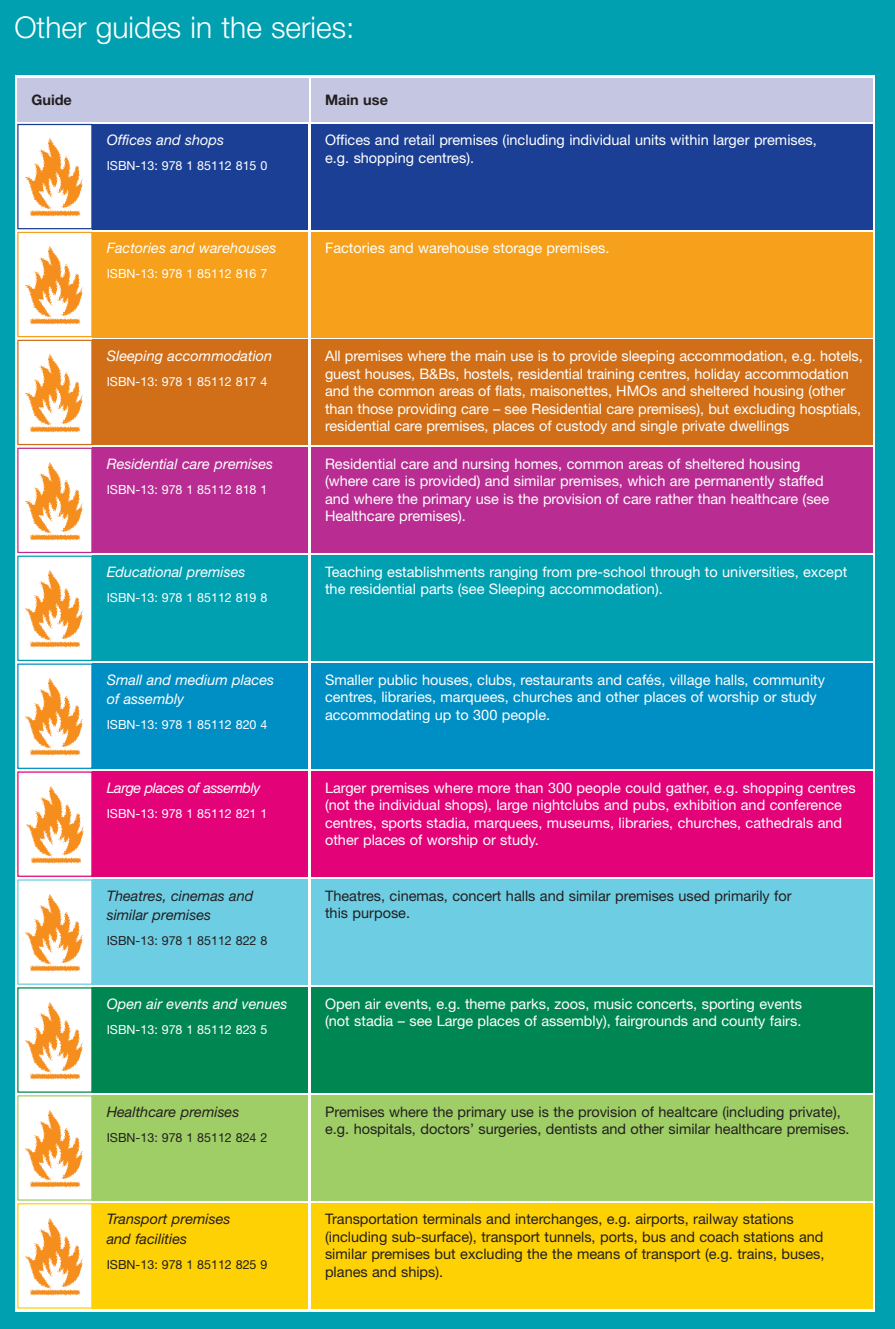
<style>
.page{position:relative;width:895px;height:1329px;background:#00a0b0}
.page>*{position:absolute;margin:0;border:0;box-sizing:border-box;transform-origin:0 0}
.t1{font:300 30px "Helvetica Neue";color:#fff}
.t2{font:14.5px/17.5px "Helvetica Neue";color:#fff}
.t3{font:14.5px/17.5px "Helvetica Neue";color:#231f20}
.t4{font:italic 14.5px/19.2px "Helvetica Neue";color:#fff}
.t5{font:italic 14.5px/19.2px "Helvetica Neue";color:#231f20}
.t6{font:italic 14.5px "Helvetica Neue";letter-spacing:-.035em;color:#fff}
.t7{font:700 14.5px "Helvetica Neue";color:#231f20}
.t8{font:12.5px "Helvetica Neue";color:#fff}
.t9{font:12.5px "Helvetica Neue";color:#231f20}
</style>
<div class="page">
<div style="left:15px;top:75px;width:860px;height:1236px;background:#fff"></div>
<img style="left:25px;top:138px;width:58px;height:79px">
<div style="left:17px;top:124px;width:76px;height:105px;border:1px solid #1b3f94"></div>
<div style="left:93px;top:124px;width:215px;height:105px;background:#1b3f94"></div>
<div style="left:311px;top:124px;width:561px;height:105px;background:#1b3f94"></div>
<img style="left:25px;top:246px;width:58px;height:79px">
<div style="left:17px;top:232px;width:76px;height:105px;border:1px solid #f6a01b"></div>
<div style="left:93px;top:232px;width:215px;height:105px;background:#f6a01b"></div>
<div style="left:311px;top:232px;width:561px;height:105px;background:#f6a01b"></div>
<img style="left:25px;top:354px;width:58px;height:79px">
<div style="left:17px;top:340px;width:76px;height:105px;border:1px solid #d06f18"></div>
<div style="left:93px;top:340px;width:215px;height:105px;background:#d06f18"></div>
<div style="left:311px;top:340px;width:561px;height:105px;background:#d06f18"></div>
<img style="left:25px;top:462px;width:58px;height:79px">
<div style="left:17px;top:448px;width:76px;height:105px;border:1px solid #b92d92"></div>
<div style="left:93px;top:448px;width:215px;height:105px;background:#b92d92"></div>
<div style="left:311px;top:448px;width:561px;height:105px;background:#b92d92"></div>
<img style="left:25px;top:570px;width:58px;height:78px">
<div style="left:17px;top:555px;width:76px;height:106px;border:1px solid #00a0b0"></div>
<div style="left:93px;top:555px;width:215px;height:106px;background:#00a0b0"></div>
<div style="left:311px;top:555px;width:561px;height:106px;background:#00a0b0"></div>
<img style="left:25px;top:678px;width:58px;height:78px">
<div style="left:17px;top:663px;width:76px;height:106px;border:1px solid #008fc5"></div>
<div style="left:93px;top:663px;width:215px;height:106px;background:#008fc5"></div>
<div style="left:311px;top:663px;width:561px;height:106px;background:#008fc5"></div>
<img style="left:26px;top:786px;width:58px;height:78px">
<div style="left:17px;top:771px;width:76px;height:106px;border:1px solid #e40278"></div>
<div style="left:93px;top:771px;width:215px;height:106px;background:#e40278"></div>
<div style="left:311px;top:771px;width:561px;height:106px;background:#e40278"></div>
<img style="left:25px;top:894px;width:58px;height:78px">
<div style="left:17px;top:879px;width:76px;height:106px;border:1px solid #6dcde3"></div>
<div style="left:93px;top:879px;width:215px;height:106px;background:#6dcde3"></div>
<div style="left:311px;top:879px;width:561px;height:106px;background:#6dcde3"></div>
<img style="left:25px;top:1002px;width:58px;height:78px">
<div style="left:17px;top:987px;width:76px;height:106px;border:1px solid #008751"></div>
<div style="left:93px;top:987px;width:215px;height:106px;background:#008751"></div>
<div style="left:311px;top:987px;width:561px;height:106px;background:#008751"></div>
<img style="left:25px;top:1110px;width:58px;height:78px">
<div style="left:17px;top:1095px;width:76px;height:105px;border:1px solid #9fce66"></div>
<div style="left:93px;top:1095px;width:215px;height:105px;background:#9fce66"></div>
<div style="left:311px;top:1095px;width:561px;height:105px;background:#9fce66"></div>
<img style="left:25px;top:1218px;width:58px;height:78px">
<div style="left:17px;top:1203px;width:76px;height:105px;border:1px solid #fed105"></div>
<div style="left:93px;top:1203px;width:215px;height:105px;background:#fed105"></div>
<div style="left:311px;top:1203px;width:561px;height:105px;background:#fed105"></div>
<div style="left:17px;top:78px;width:291px;height:43px;background:#c5c6e1"></div>
<div style="left:311px;top:78px;width:561px;height:43px;background:#c5c6e1"></div>
<h1 class="t1" style="left:14px;top:16px;width:342px">Other guides in the series:</h1>
<p class="t7" style="left:31px;top:94px;width:42px">Guide</p>
<p class="t7" style="left:325px;top:95px;width:64px">Main use</p>
<p class="t4" style="left:107px;top:132px;width:119px">Offices and shops</p>
<p class="t8" style="left:107px;top:161px;width:162px">ISBN-13: 978 1 85112 815 0</p>
<p class="t2" style="left:325px;top:133px;width:493px">Offices and retail premises (including individual units within larger premises, e.g. shopping centres).</p>
<p class="t4" style="left:107px;top:240px;width:171px">Factories and warehouses</p>
<p class="t8" style="left:107px;top:269px;width:162px">ISBN-13: 978 1 85112 816 7</p>
<p class="t2" style="left:325px;top:241px;width:286px">Factories and warehouse storage premises.</p>
<p class="t4" style="left:107px;top:348px;width:167px">Sleeping accommodation</p>
<p class="t8" style="left:107px;top:377px;width:162px">ISBN-13: 978 1 85112 817 4</p>
<p class="t2" style="left:325px;top:348px;width:539px">All premises where the main use is to provide sleeping accommodation, e.g. hotels, guest houses, B&amp;Bs, hostels, residential training centres, holiday accommodation and the common areas of flats, maisonettes, HMOs and sheltered housing (other than those providing care – see Residential care premises), but excluding hosptials, residential care premises, places of custody and single private dwellings</p>
<p class="t4" style="left:107px;top:455px;width:168px">Residential care premises</p>
<p class="t8" style="left:107px;top:485px;width:162px">ISBN-13: 978 1 85112 818 1</p>
<p class="t2" style="left:325px;top:456px;width:506px">Residential care and nursing homes, common areas of sheltered housing (where care is provided) and similar premises, which are permanently staffed and where the primary use is the provision of care rather than healthcare (see Healthcare premises).</p>
<p class="t4" style="left:107px;top:563px;width:140px">Educational premises</p>
<p class="t8" style="left:107px;top:593px;width:162px">ISBN-13: 978 1 85112 819 8</p>
<p class="t2" style="left:325px;top:564px;width:524px">Teaching establishments ranging from pre-school through to universities, except the residential parts (see Sleeping accommodation).</p>
<p class="t4" style="left:107px;top:671px;width:169px">Small and medium places of assembly</p>
<p class="t8" style="left:107px;top:720px;width:162px">ISBN-13: 978 1 85112 820 4</p>
<p class="t2" style="left:325px;top:672px;width:502px">Smaller public houses, clubs, restaurants and cafés, village halls, community centres, libraries, marquees, churches and other places of worship or study accommodating up to 300 people.</p>
<p class="t6" style="left:107px;top:782px;width:155px">Large places of assembly</p>
<p class="t8" style="left:107px;top:809px;width:162px">ISBN-13: 978 1 85112 821 1</p>
<p class="t2" style="left:325px;top:780px;width:532px">Larger premises where more than 300 people could gather, e.g. shopping centres (not the individual shops), large nightclubs and pubs, exhibition and conference centres, sports stadia, marquees, museums, libraries, churches, cathedrals and other places of worship or study.</p>
<p class="t5" style="left:107px;top:887px;width:148px">Theatres, cinemas and similar premises</p>
<p class="t9" style="left:107px;top:936px;width:162px">ISBN-13: 978 1 85112 822 8</p>
<p class="t3" style="left:325px;top:888px;width:468px">Theatres, cinemas, concert halls and similar premises used primarily for this purpose.</p>
<p class="t4" style="left:107px;top:995px;width:182px">Open air events and venues</p>
<p class="t8" style="left:107px;top:1024px;width:162px">ISBN-13: 978 1 85112 823 5</p>
<p class="t2" style="left:325px;top:996px;width:479px">Open air events, e.g. theme parks, zoos, music concerts, sporting events (not stadia – see Large places of assembly), fairgrounds and county fairs.</p>
<p class="t5" style="left:107px;top:1103px;width:134px">Healthcare premises</p>
<p class="t9" style="left:107px;top:1132px;width:162px">ISBN-13: 978 1 85112 824 2</p>
<p class="t3" style="left:325px;top:1104px;width:526px">Premises where the primary use is the provision of healtcare (including private), e.g. hospitals, doctors’ surgeries, dentists and other similar healthcare premises.</p>
<p class="t5" style="left:107px;top:1211px;width:125px">Transport premises and facilities</p>
<p class="t9" style="left:107px;top:1260px;width:162px">ISBN-13: 978 1 85112 825 9</p>
<p class="t3" style="left:325px;top:1212px;width:501px">Transportation terminals and interchanges, e.g. airports, railway stations (including sub-surface), transport tunnels, ports, bus and coach stations and similar premises but excluding the the means of transport (e.g. trains, buses, planes and ships).</p>
</div>
